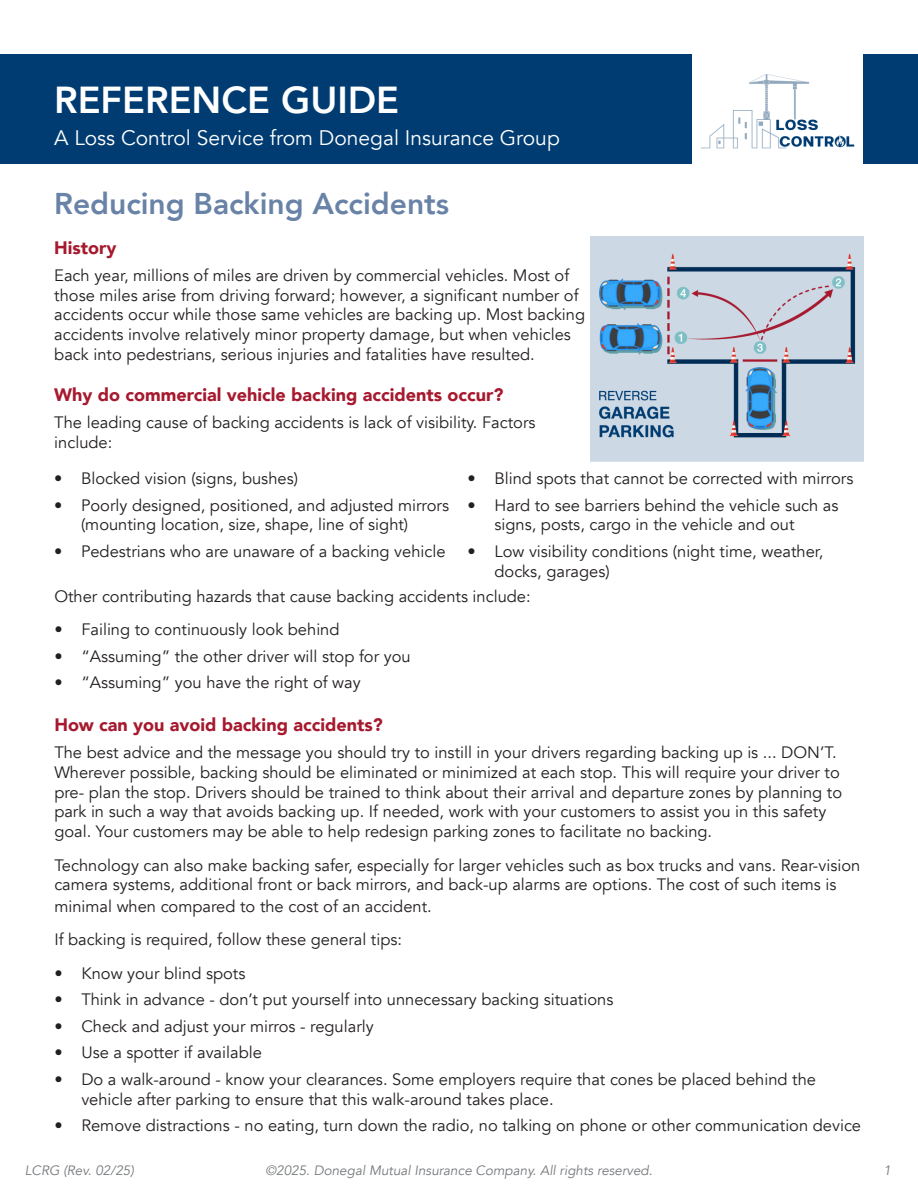
<style>
.page{position:relative;width:918px;height:1188px;background:#fff}
.page>*{position:absolute;margin:0;border:0;box-sizing:border-box;transform-origin:0 0}
.t1{font:800 37.5px "Avenir";color:#fff}
.t2{font:800 30px "Avenir";color:#6883a7}
.t3{font:21px "Avenir";color:#fff}
.t4{font:900 18px "Avenir";color:#a6192e}
.t5{font:16.5px/19.8px "Avenir";color:#231f20}
.t6{font:italic 13.5px "Avenir";color:#75787b}
</style>
<div class="page">
<img style="left:691px;top:65px;width:164px;height:99px">
<div style="left:0;top:54px;width:691px;height:110px;background:#003c71"></div>
<div style="left:863px;top:54px;width:55px;height:110px;background:#003c71"></div>
<img style="left:590px;top:236px;width:274px;height:225px">
<p class="t1" style="left:54px;top:71px;width:347px">REFERENCE GUIDE</p>
<p class="t3" style="left:54px;top:125px;width:507px">A Loss Control Service from Donegal Insurance Group</p>
<p class="t2" style="left:54px;top:180px;width:397px">Reducing Backing Accidents</p>
<p class="t4" style="left:54px;top:233px;width:64px">History</p>
<p class="t5" style="left:54px;top:266px;width:532px">Each year, millions of miles are driven by commercial vehicles. Most of those miles arise from driving forward; however, a significant number of accidents occur while those same vehicles are backing up. Most backing accidents involve relatively minor property damage, but when vehicles back into pedestrians, serious injuries and fatalities have resulted.</p>
<p class="t4" style="left:54px;top:380px;width:451px">Why do commercial vehicle backing accidents occur?</p>
<p class="t5" style="left:54px;top:413px;width:483px">The leading cause of backing accidents is lack of visibility. Factors include:</p>
<p class="t5" style="left:467px;top:469px;width:387px">• Blind spots that cannot be corrected with mirrors</p>
<p class="t5" style="left:494px;top:495px;width:346px;text-indent:-27px">• Hard to see barriers behind the vehicle such as signs, posts, cargo in the vehicle and out</p>
<p class="t5" style="left:494px;top:542px;width:330px;text-indent:-27px">• Low visibility conditions (night time, weather, docks, garages)</p>
<p class="t5" style="left:54px;top:587px;width:478px">Other contributing hazards that cause backing accidents include:</p>
<p class="t5" style="left:54px;top:620px;width:287px">• Failing to continuously look behind</p>
<p class="t5" style="left:54px;top:646px;width:358px">• “Assuming” the other driver will stop for you</p>
<p class="t5" style="left:54px;top:673px;width:308px">• “Assuming” you have the right of way</p>
<p class="t4" style="left:54px;top:710px;width:330px">How can you avoid backing accidents?</p>
<p class="t5" style="left:54px;top:743px;width:789px">The best advice and the message you should try to instill in your drivers regarding backing up is ... DON’T.<br>Wherever possible, backing should be eliminated or minimized at each stop. This will require your driver to pre- plan the stop. Drivers should be trained to think about their arrival and departure zones by planning to park in such a way that avoids backing up. If needed, work with your customers to assist you in this safety goal. Your customers may be able to help redesign parking zones to facilitate no backing.</p>
<p class="t5" style="left:54px;top:855px;width:807px">Technology can also make backing safer, especially for larger vehicles such as box trucks and vans. Rear-vision camera systems, additional front or back mirrors, and back-up alarms are options. The cost of such items is</p>
<p class="t5" style="left:54px;top:897px;width:379px">minimal when compared to the cost of an accident.</p>
<p class="t5" style="left:54px;top:930px;width:349px">If backing is required, follow these general tips:</p>
<p class="t5" style="left:54px;top:963px;width:193px">• Know your blind spots</p>
<p class="t5" style="left:54px;top:990px;width:561px">• Think in advance - don’t put yourself into unnecessary backing situations</p>
<p class="t5" style="left:54px;top:1016px;width:321px">• Check and adjust your mirros - regularly</p>
<p class="t5" style="left:54px;top:1043px;width:209px">• Use a spotter if available</p>
<p class="t5" style="left:81px;top:1069px;width:736px;text-indent:-27px">• Do a walk-around - know your clearances. Some employers require that cones be placed behind the vehicle after parking to ensure that this walk-around takes place.</p>
<p class="t5" style="left:54px;top:1116px;width:808px">• Remove distractions - no eating, turn down the radio, no talking on phone or other communication device</p>
<p class="t5" style="left:54px;top:469px;width:246px">• Blocked vision (signs, bushes)</p>
<p class="t5" style="left:81px;top:495px;width:370px;text-indent:-27px">• Poorly designed, positioned, and adjusted mirrors (mounting location, size, shape, line of sight)</p>
<p class="t5" style="left:54px;top:542px;width:393px">• Pedestrians who are unaware of a backing vehicle</p>
<p class="t6" style="left:25px;top:1162px;width:111px">LCRG (Rev. 02/25)</p>
<p class="t6" style="left:265px;top:1162px;width:389px">©2025. Donegal Mutual Insurance Company. All rights reserved.</p>
<p class="t6" style="left:883px;top:1162px;width:9px">1</p>
</div>
